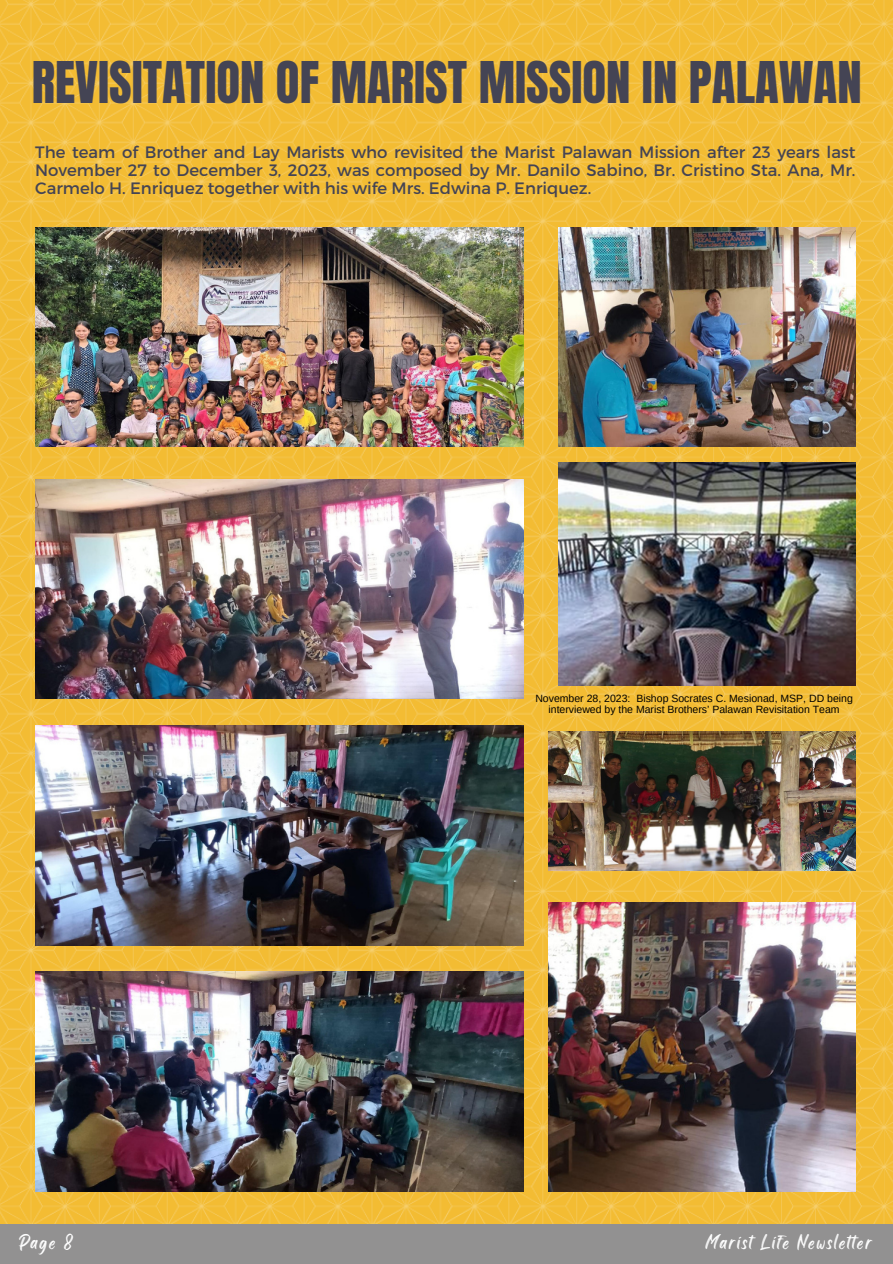
<style>
.page{position:relative;width:893px;height:1264px;background:#fff}
.page>*{position:absolute;margin:0;border:0;box-sizing:border-box;transform-origin:0 0}
.t1{font:48.9px "Anton";color:#444454}
.t2{font:18.6px "Black Bones";letter-spacing:.1em;color:#fff}
.t3{font:16.5px/18px "Montserrat";color:#444454;text-align:justify}
.t4{font:10.5px/11.4px "Arimo";color:#000;text-align:center}
</style>
<div class="page">
<img style="left:0;top:0;width:892px;height:1224px">
<div style="left:0;top:1224px;width:892px;height:39px;background:#929191"></div>
<img style="left:35px;top:227px;width:488px;height:219px">
<img style="left:35px;top:479px;width:488px;height:220px">
<img style="left:558px;top:227px;width:297px;height:219px">
<img style="left:35px;top:725px;width:488px;height:220px">
<img style="left:35px;top:971px;width:488px;height:220px">
<img style="left:548px;top:731px;width:307px;height:139px">
<img style="left:548px;top:902px;width:307px;height:289px">
<img style="left:558px;top:462px;width:297px;height:223px">
<p class="t1" style="left:32px;top:48px;width:831px">REVISITATION OF MARIST MISSION IN PALAWAN</p>
<p class="t3" style="left:35px;top:142px;width:821px">The team of Brother and Lay Marists who revisited the Marist Palawan Mission after 23 years last November 27 to December 3, 2023, was composed by Mr. Danilo Sabino, Br. Cristino Sta. Ana, Mr.<br>Carmelo H. Enriquez together with his wife Mrs. Edwina P. Enriquez.</p>
<p class="t4" style="left:535px;top:692px;width:319px">November 28, 2023: Bishop Socrates C. Mesionad, MSP, DD being interviewed by the Marist Brothers’ Palawan Revisitation Team</p>
<p class="t2" style="left:19px;top:1228px;width:56px">Page 8</p>
<p class="t2" style="left:705px;top:1228px;width:168px">Marist Life Newsletter</p>
</div>
